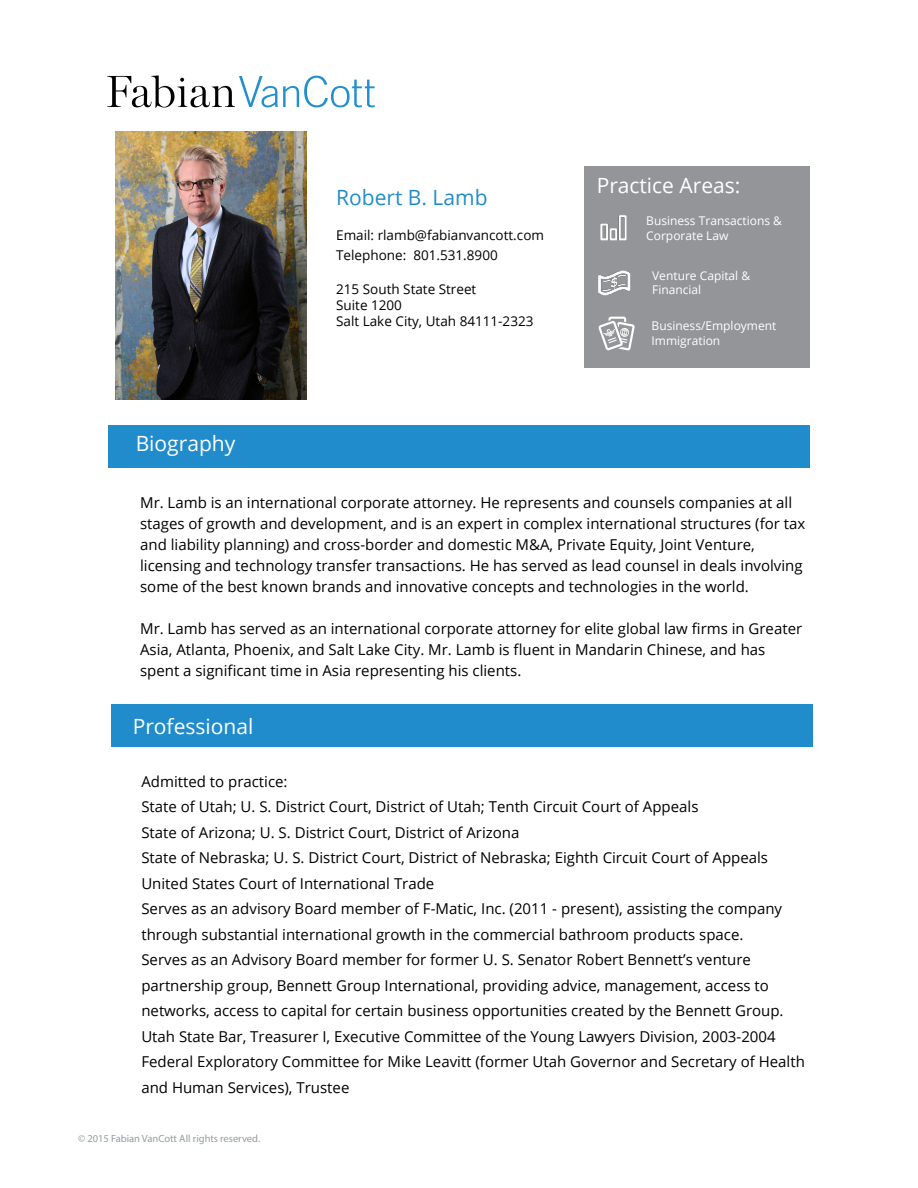
<style>
.page{position:relative;width:918px;height:1188px;background:#fff}
.page>*{position:absolute;margin:0;border:0;box-sizing:border-box;transform-origin:0 0}
.t1{font:21px "Open Sans";color:#fff}
.t2{font:21px "Open Sans";color:#218ccc}
.t3{font:15px/25.5px "Open Sans";color:#000}
.t4{font:13.5px/16.2px "Open Sans";color:#000}
.t5{font:12px/14.4px "Open Sans";color:#fff}
.t6{font:10.5px "Myriad Pro";color:#949ca1}
</style>
<div class="page">
<svg style="left:107px;top:75px;width:268px;height:33px"></svg>
<div style="left:585px;top:166px;width:225px;height:202px;background:#939598"></div>
<div style="left:108px;top:425px;width:702px;height:43px;background:#218ccc"></div>
<div style="left:111px;top:704px;width:702px;height:43px;background:#218ccc"></div>
<img style="left:600px;top:215px;width:27px;height:26px">
<img style="left:598px;top:270px;width:33px;height:26px">
<img style="left:115px;top:132px;width:192px;height:267px">
<img style="left:599px;top:316px;width:35px;height:35px">
<h1 class="t1" style="left:136px;top:429px;width:101px">Biography</h1>
<h1 class="t2" style="left:336px;top:183px;width:153px">Robert B. Lamb</h1>
<p class="t4" style="left:336px;top:224px;width:209px;line-height:20.5px">Email: rlamb@fabianvancott.com<br>Telephone: 801.531.8900</p>
<p class="t4" style="left:336px;top:280px;width:199px">215 South State Street<br>Suite 1200<br>Salt Lake City, Utah 84111-2323</p>
<h1 class="t1" style="left:597px;top:171px;width:145px">Practice Areas:</h1>
<p class="t5" style="left:646px;top:213px;width:137px">Business Transactions &amp;<br>Corporate Law</p>
<p class="t5" style="left:652px;top:268px;width:100px">Venture Capital &amp;<br>Financial</p>
<p class="t5" style="left:652px;top:319px;width:126px">Business/Employment<br>Immigration</p>
<p class="t3" style="left:140px;top:492px;width:667px;line-height:21px">Mr. Lamb is an international corporate attorney. He represents and counsels companies at all stages of growth and development, and is an expert in complex international structures (for tax and liability planning) and cross-border and domestic M&amp;A, Private Equity, Joint Venture, licensing and technology transfer transactions. He has served as lead counsel in deals involving some of the best known brands and innovative concepts and technologies in the world.</p>
<p class="t3" style="left:140px;top:618px;width:664px;line-height:21px">Mr. Lamb has served as an international corporate attorney for elite global law firms in Greater<br>Asia, Atlanta, Phoenix, and Salt Lake City. Mr. Lamb is fluent in Mandarin Chinese, and has spent a significant time in Asia representing his clients.</p>
<h1 class="t1" style="left:133px;top:712px;width:122px">Professional</h1>
<p class="t3" style="left:141px;top:768px;width:665px">Admitted to practice:<br>State of Utah; U. S. District Court, District of Utah; Tenth Circuit Court of Appeals<br>State of Arizona; U. S. District Court, District of Arizona<br>State of Nebraska; U. S. District Court, District of Nebraska; Eighth Circuit Court of Appeals United States Court of International Trade<br>Serves as an advisory Board member of F-Matic, Inc. (2011 - present), assisting the company through substantial international growth in the commercial bathroom products space.<br>Serves as an Advisory Board member for former U. S. Senator Robert Bennett’s venture partnership group, Bennett Group International, providing advice, management, access to networks, access to capital for certain business opportunities created by the Bennett Group.<br>Utah State Bar, Treasurer I, Executive Committee of the Young Lawyers Division, 2003-2004<br>Federal Exploratory Committee for Mike Leavitt (former Utah Governor and Secretary of Health and Human Services), Trustee</p>
<p class="t6" style="left:78px;top:1132px;width:184px">© 2015 Fabian VanCott All rights reserved.</p>
</div>
